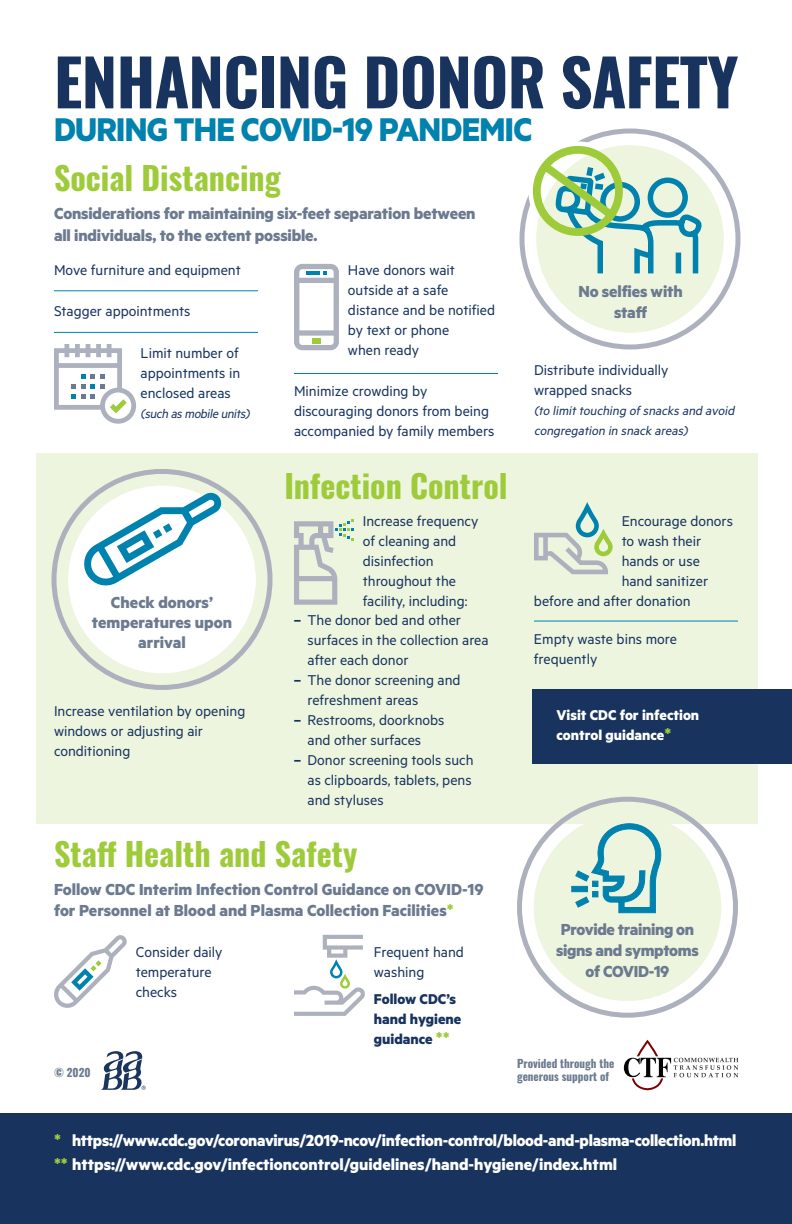
<style>
.page{position:relative;width:792px;height:1224px;background:#fff}
.page>*{position:absolute;margin:0;border:0;box-sizing:border-box;transform-origin:0 0}
.t1{font:700 64px "Oswald";letter-spacing:-.01em;color:#18345e}
.t2{font:700 37px "Metric";letter-spacing:-.02em;color:#0082ae}
.t3{font:700 32px "Oswald";color:#9ecb3a}
.t4{font:700 18px/21px "Metric";letter-spacing:-.01em;color:#6b7a8f;text-align:center}
.t5{font:700 18px/24px "Metric";letter-spacing:-.015em;color:#fff}
.t6{font:16px/20px "Metric";color:#18345e}
.t7{font:700 16px/20px "Metric";color:#fff}
.t8{font:700 16px/20px "Metric";color:#18345e}
.t9{font:italic 14px/20px "Metric";color:#18345e}
.t10{font:700 11.2px/13.5px "Oswald";color:#6b7a8f}
.s1{font-weight:700}
.s2{font-size:20px;color:#9ecb3a}
</style>
<div class="page">
<div style="left:0;top:1113px;width:792px;height:111px;background:#18345e"></div>
<div style="left:36px;top:454px;width:721px;height:370px;background:#eef5df"></div>
<hr style="left:54px;top:290px;width:204px;height:1px;background:#0082ae">
<hr style="left:54px;top:332px;width:204px;height:1px;background:#0082ae">
<svg style="left:54px;top:344px;width:82px;height:80px"></svg>
<hr style="left:294px;top:373px;width:204px;height:1px;background:#0082ae">
<svg style="left:294px;top:264px;width:45px;height:86px"></svg>
<div style="left:517px;top:797px;width:221px;height:221px;border:5px solid #acb1bd;border-radius:50%"></div>
<div style="left:533px;top:689px;width:259px;height:74px;background:#18345e"></div>
<svg style="left:294px;top:519px;width:60px;height:86px"></svg>
<hr style="left:534px;top:621px;width:204px;height:1px;background:#0082ae">
<svg style="left:534px;top:502px;width:79px;height:72px"></svg>
<svg style="left:54px;top:935px;width:73px;height:73px"></svg>
<div style="left:52px;top:469px;width:220px;height:221px;border:5px solid #acb1bd;border-radius:50%"></div>
<div style="left:536px;top:145px;width:188px;height:188px;background:#eef5df;border-radius:50%"></div>
<div style="left:68px;top:486px;width:188px;height:187px;background:#fff;border-radius:50%"></div>
<div style="left:534px;top:813px;width:187px;height:188px;background:#eef5df;border-radius:50%"></div>
<svg style="left:523px;top:136px;width:182px;height:140px"></svg>
<svg style="left:81px;top:492px;width:141px;height:94px"></svg>
<svg style="left:571px;top:886px;width:3px;height:6px"></svg>
<svg style="left:574px;top:823px;width:88px;height:91px"></svg>
<svg style="left:294px;top:935px;width:71px;height:81px"></svg>
<svg style="left:101px;top:1051px;width:45px;height:39px"></svg>
<svg style="left:624px;top:1040px;width:114px;height:50px"></svg>
<h1 class="t1" style="left:54px;top:25px;width:686px">ENHANCING DONOR SAFETY</h1>
<h2 class="t2" style="left:54px;top:107px;width:480px">DURING THE COVID-19 PANDEMIC</h2>
<h3 class="t3" style="left:54px;top:150px;width:228px">Social Distancing</h3>
<p class="t4" style="left:54px;top:203px;width:423px;text-align:left">Considerations for maintaining six-feet separation between all individuals, to the extent possible.</p>
<p class="t6" style="left:54px;top:259px;width:188px">Move furniture and equipment</p>
<p class="t6" style="left:54px;top:301px;width:138px">Stagger appointments</p>
<p class="t6" style="left:141px;top:343px;width:101px;text-align:justify">Limit number of appointments in enclosed areas</p>
<p class="t9" style="left:141px;top:403px;width:113px">(such asmobile units)</p>
<p class="t6" style="left:348px;top:259px;width:149px">Have donors wait outside at a safe distance and be notified by text or phone<br>when ready</p>
<p class="t6" style="left:294px;top:381px;width:202px">Minimize crowding by discouraging donors from being accompanied by family members</p>
<p class="t4" style="left:579px;top:280px;width:106px">No selfies with staff</p>
<p class="t6" style="left:534px;top:359px;width:136px">Distribute individually wrapped snacks</p>
<p class="t9" style="left:534px;top:400px;width:205px">(to limittouching ofsnacks and avoid congregation in snack areas)</p>
<p class="t4" style="left:92px;top:592px;width:142px;line-height:20px">Check donors’ temperatures upon arrival</p>
<p class="t6" style="left:54px;top:700px;width:193px">Increase ventilation by opening windows or adjusting air conditioning</p>
<h3 class="t3" style="left:284px;top:457px;width:225px">Infection Control</h3>
<p class="t6" style="left:363px;top:511px;width:117px">Increase frequency of cleaning and disinfection throughout the facility, including:</p>
<p class="t6" style="left:307px;top:610px;width:183px;text-indent:-14px"><span class="s1">–</span> The donor bed and other surfaces in the collection area after each donor</p>
<p class="t6" style="left:307px;top:670px;width:155px;text-indent:-14px"><span class="s1">–</span> The donor screening and refreshment areas</p>
<p class="t6" style="left:307px;top:710px;width:139px;text-indent:-14px"><span class="s1">–</span> Restrooms, doorknobs and other surfaces</p>
<p class="t6" style="left:307px;top:750px;width:167px;text-align:justify;text-indent:-14px"><span class="s1">–</span> Donor screening tools such as clipboards, tablets, pens and styluses</p>
<h3 class="t3" style="left:54px;top:826px;width:305px">Staff Health and Safety</h3>
<p class="t4" style="left:54px;top:878px;width:431px;text-align:left">Follow CDC Interim Infection Control Guidance on COVID-19 for Personnel at Blood and Plasma Collection Facilities<span class="s2">*</span></p>
<p class="t6" style="left:136px;top:942px;width:88px">Consider daily temperature checks</p>
<p class="t6" style="left:374px;top:941px;width:92px">Frequent hand washing</p>
<p class="t8" style="left:374px;top:989px;width:89px">Follow CDC’s hand hygiene guidance <span class="s2">**</span></p>
<p class="t6" style="left:622px;top:511px;width:113px">Encourage donors</p>
<p class="t6" style="left:622px;top:531px;width:81px">to wash their</p>
<p class="t6" style="left:622px;top:551px;width:80px">hands or use</p>
<p class="t6" style="left:622px;top:571px;width:88px">hand sanitizer</p>
<p class="t6" style="left:534px;top:591px;width:158px">before and after donation</p>
<p class="t6" style="left:534px;top:629px;width:144px">Empty waste bins more frequently</p>
<p class="t7" style="left:556px;top:705px;width:144px">Visit CDC for infection control guidance<span class="s2">*</span></p>
<p class="t4" style="left:556px;top:918px;width:144px">Provide training on signs and symptoms of COVID-19</p>
<p class="t10" style="left:54px;top:1065px;width:38px">© 2020</p>
<p class="t10" style="left:517px;top:1056px;width:99px">Provided through the generous support of</p>
<p class="t5" style="left:54px;top:1128px;width:684px"><span class="s2">*</span> https://www.cdc.gov/coronavirus/2019-ncov/infection-control/blood-and-plasma-collection.html <span class="s2">**</span> https://www.cdc.gov/infectioncontrol/guidelines/hand-hygiene/index.html</p>
</div>
